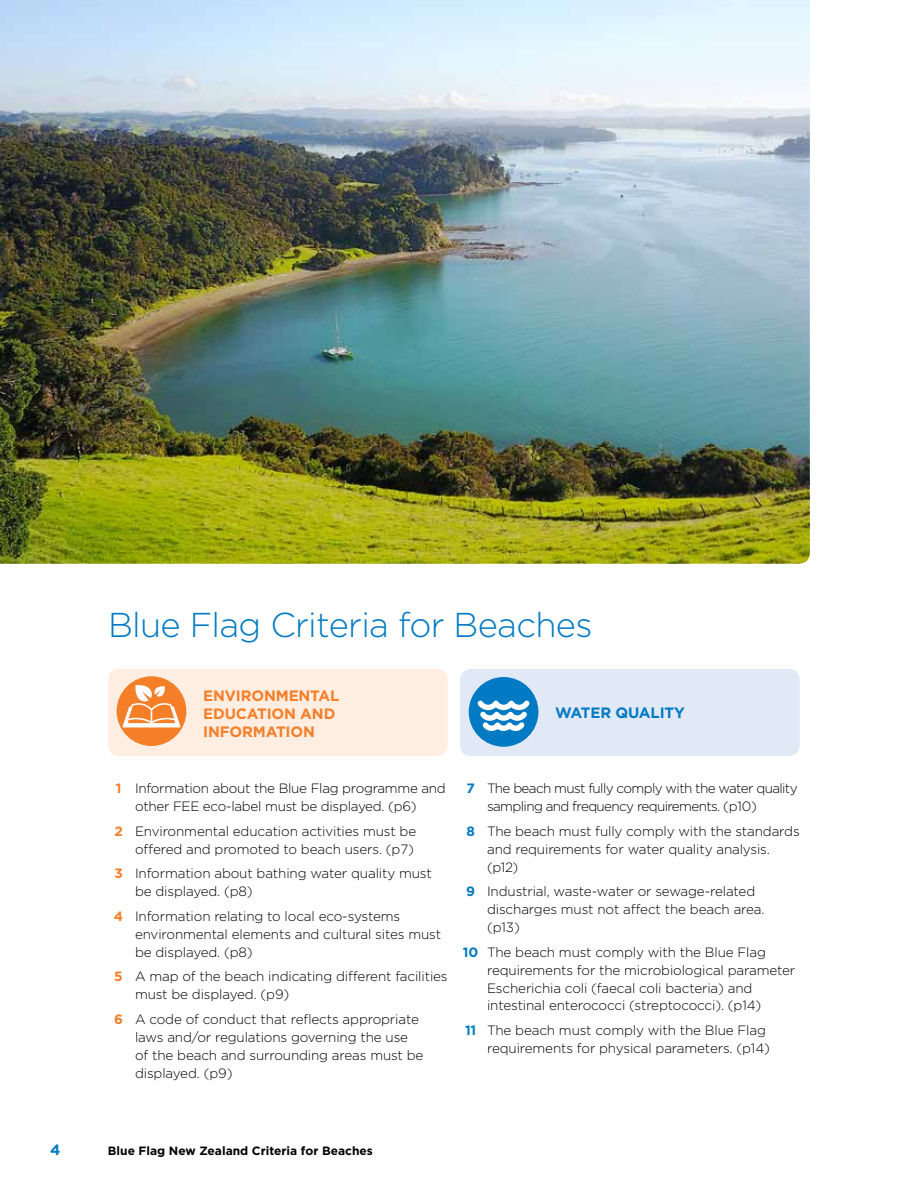
<style>
.page{position:relative;width:918px;height:1188px;background:#fff}
.page>*{position:absolute;margin:0;border:0;box-sizing:border-box;transform-origin:0 0}
.t1{font:300 34.5px "Gotham";letter-spacing:-.02em;color:#007ac2}
.t2{font:700 15px/18px "Gotham HTF";letter-spacing:-.01em;color:#f57e29}
.t3{font:700 15px "Gotham HTF";letter-spacing:-.01em;color:#007ac2}
.t4{font:300 13.5px/18px "Gotham";letter-spacing:-.01em;color:#000}
.t5{font:300 13.5px/18px "Gotham";letter-spacing:-.045em;color:#000}
.t6{font:700 12px "Gotham HTF";color:#000}
.s1{font-family:"Gotham HTF";font-weight:700;color:#f57e29}
.s2{font-family:"Gotham HTF";font-weight:700;color:#007ac2}
</style>
<div class="page">
<div style="left:108px;top:669px;width:340px;height:87px;background:#ffeee1;border-radius:11px"></div>
<div style="left:117px;top:676px;width:69px;height:70px;background:#f57e29;border-radius:50%"></div>
<svg style="left:123px;top:684px;width:57px;height:43px"></svg>
<div style="left:460px;top:669px;width:340px;height:87px;background:#e1e9f6;border-radius:11px"></div>
<div style="left:469px;top:677px;width:69px;height:70px;background:#007ac2;border-radius:50%"></div>
<svg style="left:477px;top:700px;width:53px;height:31px"></svg>
<img style="left:0;top:0;width:810px;height:564px">
<h1 class="t1" style="left:108px;top:603px;width:486px">Blue Flag Criteria for Beaches</h1>
<p class="t2" style="left:203px;top:686px;width:138px">ENVIRONMENTAL<br>EDUCATION AND<br>INFORMATION</p>
<p class="t3" style="left:555px;top:704px;width:131px">WATER QUALITY</p>
<p class="t4" style="left:135px;top:779px;width:312px;text-indent:-19px"><span class="s1">1</span> Information about the Blue Flag programme and other FEE eco-label must be displayed. (p6)</p>
<p class="t4" style="left:114px;top:822px;width:303px;text-align:right"><span class="s1">2</span> Environmental education activities must be offered and promoted to beach users. (p7)</p>
<p class="t4" style="left:135px;top:864px;width:298px;text-indent:-21px"><span class="s1">3</span> Information about bathing water quality must be displayed. (p8)</p>
<p class="t4" style="left:135px;top:906px;width:308px;text-indent:-21px"><span class="s1">4</span> Information relating to local eco-systems environmental elements and cultural sites must be displayed. (p8)</p>
<p class="t4" style="left:135px;top:967px;width:314px;text-indent:-21px"><span class="s1">5</span> A map of the beach indicating different facilities must be displayed. (p9)</p>
<p class="t4" style="left:135px;top:1009px;width:290px;text-indent:-21px"><span class="s1">6</span> A code of conduct that reflects appropriate laws and/or regulations governing the use of the beach and surrounding areas must be displayed. (p9)</p>
<p class="t5" style="left:487px;top:779px;width:312px;text-indent:-21px"><span class="s2">7</span> The beach must fully comply with the water quality sampling and frequency requirements. (p10)</p>
<p class="t4" style="left:487px;top:821px;width:314px;text-indent:-21px"><span class="s2">8</span> The beach must fully comply with the standards and requirements for water quality analysis. (p12)</p>
<p class="t4" style="left:487px;top:882px;width:279px;text-indent:-21px"><span class="s2">9</span> Industrial, waste-water or sewage-related discharges must not affect the beach area. (p13)</p>
<p class="t4" style="left:487px;top:942px;width:310px;text-indent:-24px"><span class="s2">10</span> The beach must comply with the Blue Flag requirements for the microbiological parameter Escherichia coli (faecal coli bacteria) and intestinal enterococci (streptococci). (p14)</p>
<p class="t4" style="left:465px;top:1021px;width:306px;text-align:right"><span class="s2">11</span> The beach must comply with the Blue Flag requirements for physical parameters. (p14)</p>
<p class="t3" style="left:50px;top:1141px;width:12px">4</p>
<p class="t6" style="left:108px;top:1144px;width:266px">Blue Flag New Zealand Criteria for Beaches</p>
</div>
